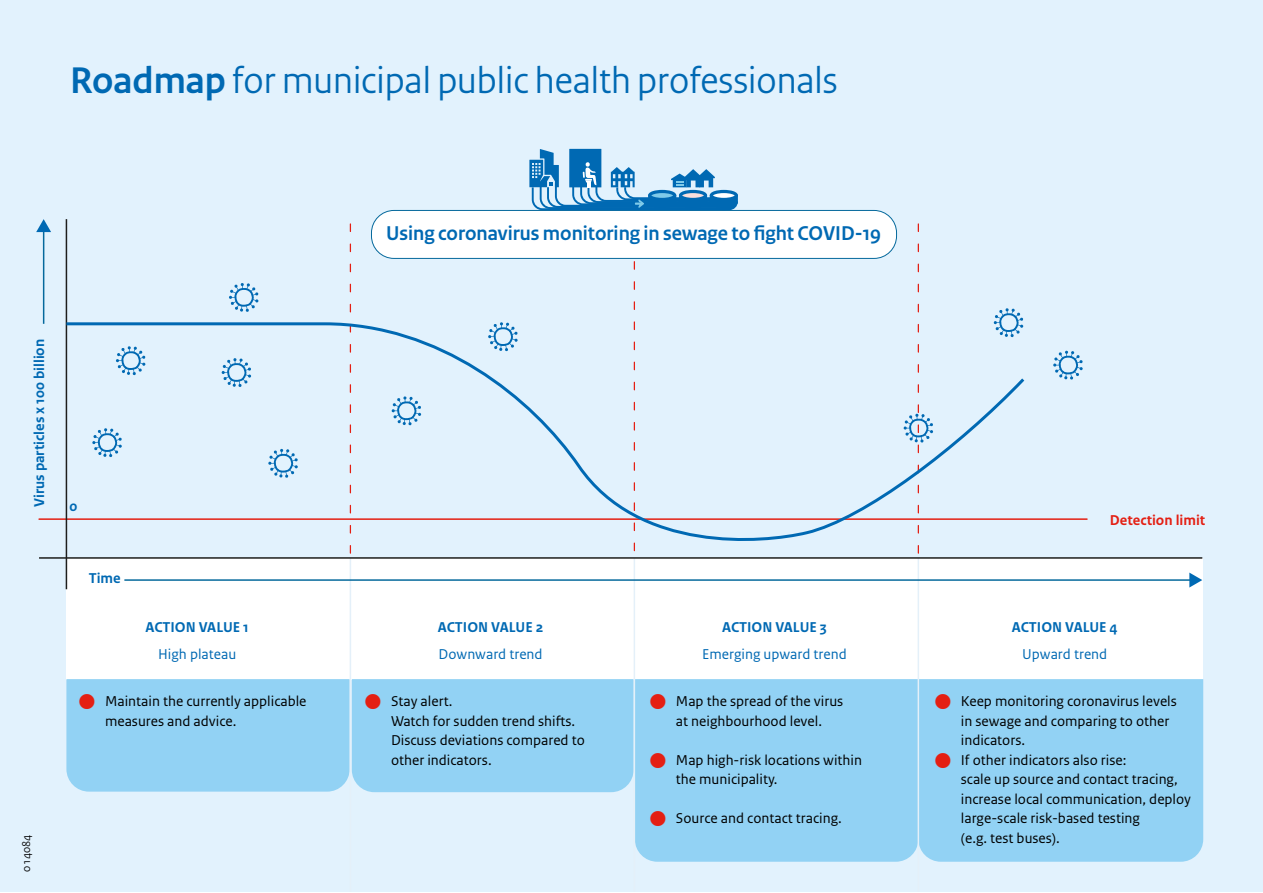
<style>
.page{position:relative;width:1263px;height:893px;background:#fff}
.page>*{position:absolute;margin:0;border:0;box-sizing:border-box;transform-origin:0 0}
.t1{font:39px "Rijksoverheid Sans Heading";color:#0069b3}
.t2{font:700 21px "Rijksoverheid Sans Heading";color:#0069b3}
.t3{font:15px/19.5px "Rijksoverheid Sans Text";color:#000}
.t4{font:700 15px/27px "Rijksoverheid Sans Text";color:#0069b3;text-align:center}
.t5{font:15px/27px "Rijksoverheid Sans Text";color:#0069b3}
.t6{font:700 15px "Rijksoverheid Sans Text";color:#e41f13}
.t7{font:12px "Rijksoverheid Sans";color:#000}
.s1{font-weight:700}
.s2{font-weight:400}
</style>
<div class="page">
<div style="left:0;top:0;width:1263px;height:892px;background:#e2f2fd"></div>
<div style="left:66px;top:558px;width:1137px;height:121px;background:#fff"></div>
<div style="left:635px;top:679px;width:282px;height:183px;background:#92d2f4"></div>
<div style="left:919px;top:679px;width:284px;height:183px;background:#92d2f4"></div>
<hr style="left:39px;top:518px;width:1048px;height:2px;background:#e41f13">
<hr style="left:66px;top:219px;width:1px;height:370px;background:#1e1e1c">
<svg style="left:350px;top:224px;width:1px;height:89px"></svg>
<svg style="left:634px;top:261px;width:1px;height:49px"></svg>
<hr style="left:350px;top:558px;width:1px;height:334px;background:#e4f0f9">
<hr style="left:634px;top:558px;width:1px;height:334px;background:#e4f0f9">
<hr style="left:917px;top:558px;width:2px;height:334px;background:#e4f0f9">
<hr style="left:39px;top:557px;width:1163px;height:2px;background:#1e1e1c">
<div style="left:371px;top:210px;width:525px;height:48px;background:#fff;border-radius:22px"></div>
<div style="left:371px;top:210px;width:526px;height:49px;border:1px solid #05699c;border-radius:22px"></div>
<hr style="left:124px;top:579px;width:1067px;height:2px;background:#05699c">
<svg style="left:1189px;top:573px;width:13px;height:14px"></svg>
<hr style="left:43px;top:230px;width:1px;height:94px;background:#05699c">
<svg style="left:36px;top:219px;width:15px;height:13px"></svg>
<svg style="left:63px;top:321px;width:964px;height:236px"></svg>
<svg style="left:116px;top:346px;width:29px;height:29px"></svg>
<svg style="left:229px;top:283px;width:29px;height:29px"></svg>
<svg style="left:391px;top:396px;width:30px;height:29px"></svg>
<svg style="left:488px;top:322px;width:30px;height:29px"></svg>
<svg style="left:903px;top:224px;width:30px;height:334px"></svg>
<svg style="left:1053px;top:350px;width:30px;height:30px"></svg>
<svg style="left:993px;top:308px;width:30px;height:29px"></svg>
<svg style="left:268px;top:449px;width:30px;height:29px"></svg>
<svg style="left:221px;top:358px;width:30px;height:29px"></svg>
<svg style="left:92px;top:428px;width:30px;height:29px"></svg>
<svg style="left:529px;top:149px;width:209px;height:61px"></svg>
<div style="left:66px;top:679px;width:568px;height:113px;background:#92d2f4"></div>
<svg style="left:650px;top:694px;width:15px;height:15px"></svg>
<svg style="left:650px;top:753px;width:15px;height:15px"></svg>
<svg style="left:650px;top:811px;width:15px;height:15px"></svg>
<svg style="left:935px;top:694px;width:15px;height:15px"></svg>
<svg style="left:935px;top:753px;width:15px;height:15px"></svg>
<h1 class="t1" style="left:70px;top:58px;width:769px"><span class="s1">Roadmap</span> for municipal public health professionals</h1>
<h4 class="t4" style="left:26px;top:507px;width:170px;rotate:-90deg">Virus particles x 100 billion</h4>
<p class="t4" style="left:70px;top:493px;width:9px">0</p>
<h4 class="t4" style="left:89px;top:565px;width:34px">Time</h4>
<h3 class="t4" style="left:145px;top:614px;width:105px">ACTION VALUE 1<br><span class="s2">High plateau</span></h3>
<p class="t3" style="left:105px;top:692px;width:203px">Maintain the currently applicable measures and advice.</p>
<p class="t7" style="left:19px;top:871px;width:38px;rotate:-90deg">014084</p>
<h2 class="t2" style="left:386px;top:221px;width:496px">Using coronavirus monitoring in sewage to fight COVID-19</h2>
<h3 class="t5" style="left:438px;top:614px;width:107px"><span class="s1">ACTION VALUE 2<br></span>Downward trend</h3>
<p class="t3" style="left:391px;top:692px;width:195px">Stay alert.<br>Watch for sudden trend shifts.<br>Discuss deviations compared to other indicators.</p>
<h3 class="t5" style="left:702px;top:614px;width:146px;text-align:center"><span class="s1">ACTION VALUE 3<br></span>Emerging upward trend</h3>
<p class="t3" style="left:676px;top:692px;width:169px">Map the spread of the virus at neighbourhood level.</p>
<p class="t3" style="left:676px;top:750px;width:188px">Map high-risk locations within the municipality.</p>
<p class="t3" style="left:676px;top:809px;width:167px">Source and contact tracing.</p>
<h4 class="t6" style="left:1110px;top:511px;width:97px">Detection limit</h4>
<h3 class="t4" style="left:1012px;top:614px;width:107px">ACTION VALUE 4<br><span class="s2">Upward trend</span></h3>
<p class="t3" style="left:961px;top:692px;width:218px">Keep monitoring coronavirus levels in sewage and comparing to other indicators.</p>
<p class="t3" style="left:961px;top:750px;width:232px">If other indicators also rise:<br>scale up source and contact tracing, increase local communication, deploy large-scale risk-based testing<br>(e.g. test buses).</p>
</div>
